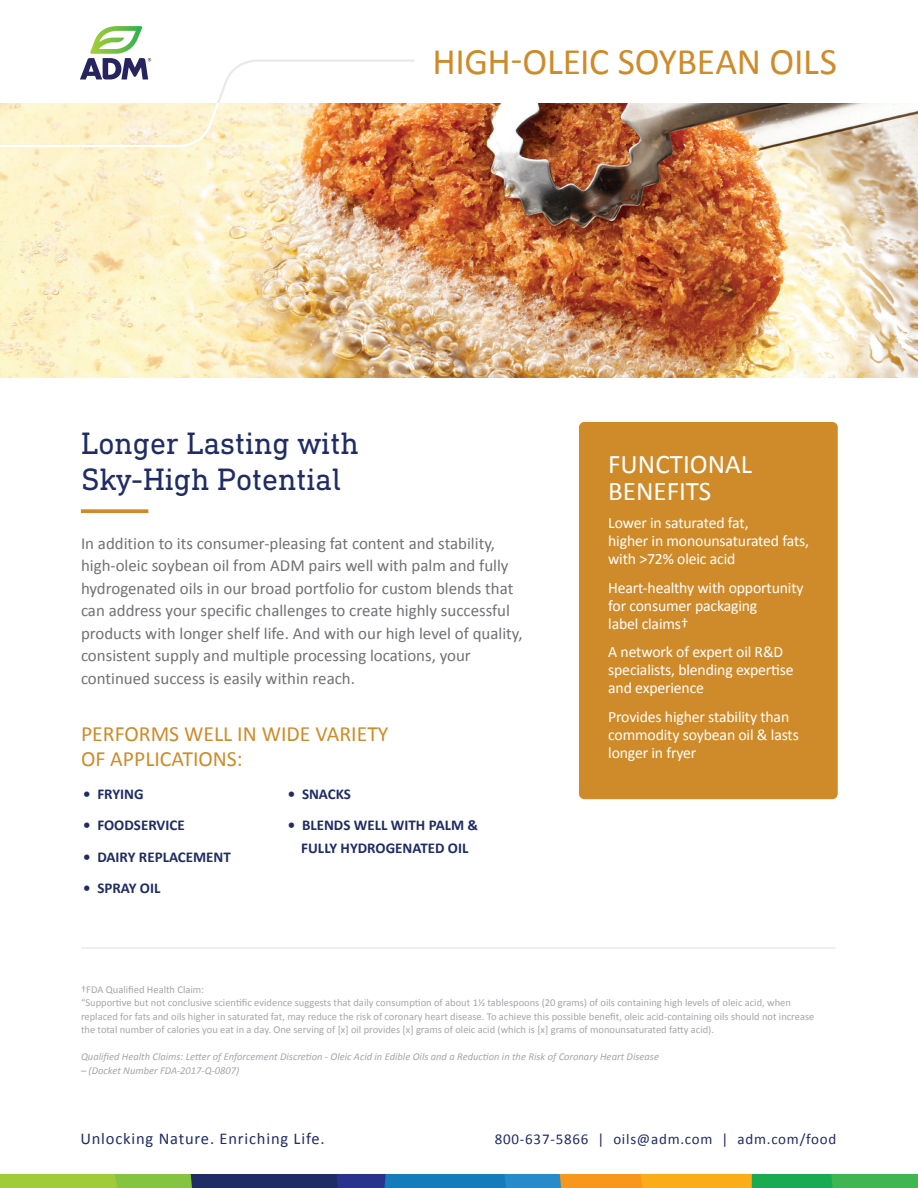
<style>
.page{position:relative;width:918px;height:1188px;background:#fff}
.page>*{position:absolute;margin:0;border:0;box-sizing:border-box;transform-origin:0 0}
.t1{font:37.5px "Calibri";letter-spacing:-.01em;color:#cf8b29}
.Headline_Blue{font:31.5px "DIN Next Slab Pro";color:#202c65}
.Callout_Headline_whi{font:27px/27px "Calibri";color:#fff}
.Subhead_color_14_5pt{font:21.75px "Calibri";color:#cf8b29}
.Body{font:16.8px/22.5px "Calibri";color:#717074}
.t2{font:16.5px "Calibri";letter-spacing:.05em;color:#202c65}
.Callout_body_white{font:15.75px/18px "Calibri";letter-spacing:-.01em;color:#fff}
.Body-2{font:700 15px "Calibri";color:#202c65}
.t3{font:15px "Calibri";letter-spacing:.05em;color:#202c65}
.Source{font:10.5px/13.5px "Calibri";color:#a6a6aa}
.Source-2{font:italic 10.5px "Calibri";color:#a6a6aa}
</style>
<div class="page">
<img style="left:0;top:103px;width:918px;height:275px">
<div style="left:579px;top:422px;width:259px;height:377px;background:#cf8b29;border-radius:5px"></div>
<svg style="left:0;top:1175px;width:918px;height:13px;background:#678e5d"></svg>
<svg style="left:81px;top:509px;width:67px;height:4px"></svg>
<svg style="left:0;top:26px;width:416px;height:122px"></svg>
<hr style="left:82px;top:947px;width:753px;height:2px;background:#ebebec">
<h1 class="t1" style="left:432px;top:38px;width:406px">HIGH-OLEIC SOYBEAN OILS</h1>
<p class="Headline_Blue" style="left:81px;top:425px;width:279px">Longer Lasting with</p>
<p class="Headline_Blue" style="left:81px;top:461px;width:262px">Sky-High Potential</p>
<p class="Body" style="left:81px;top:531px;width:443px">In addition to its consumer-pleasing fat content and stability, high-oleic soybean oil from ADM pairs well with palm and fully hydrogenated oils in our broad portfolio for custom blends that can address your specific challenges to create highly successful products with longer shelf life. And with our high level of quality, consistent supply and multiple processing locations, your continued success is easily within reach.</p>
<p class="Subhead_color_14_5pt" style="left:81px;top:720px;width:309px">PERFORMS WELL IN WIDE VARIETY</p>
<p class="Subhead_color_14_5pt" style="left:81px;top:746px;width:163px">OF APPLICATIONS:</p>
<p class="Body-2" style="left:83px;top:783px;width:62px">• FRYING</p>
<p class="Body-2" style="left:83px;top:814px;width:103px">• FOODSERVICE</p>
<p class="Body-2" style="left:83px;top:846px;width:149px">• DAIRY REPLACEMENT</p>
<p class="Body-2" style="left:83px;top:877px;width:79px">• SPRAY OIL</p>
<p class="Body-2" style="left:288px;top:783px;width:65px">• SNACKS</p>
<p class="Body-2" style="left:288px;top:814px;width:192px">• BLENDS WELL WITH PALM &amp;</p>
<p class="Body-2" style="left:301px;top:837px;width:169px">FULLY HYDROGENATED OIL</p>
<p class="Callout_Headline_whi" style="left:608px;top:449px;width:145px">FUNCTIONAL<br>BENEFITS</p>
<p class="Callout_body_white" style="left:608px;top:513px;width:202px">Lower in saturated fat,<br>higher in monounsaturated fats, with &gt;72% oleic acid</p>
<p class="Callout_body_white" style="left:608px;top:578px;width:197px">Heart-healthy with opportunity for consumer packaging</p>
<p class="Callout_body_white" style="left:608px;top:614px;width:82px">label claims†</p>
<p class="Callout_body_white" style="left:608px;top:642px;width:187px">A network of expert oil R&amp;D specialists, blending expertise and experience</p>
<p class="Callout_body_white" style="left:608px;top:707px;width:192px">Provides higher stability than commodity soybean oil &amp; lasts longer in fryer</p>
<p class="Source" style="left:81px;top:982px;width:125px">†FDA Qualified Health Claim:</p>
<p class="Source" style="left:81px;top:996px;width:735px">“Supportive but not conclusive scientific evidence suggests that daily consumption of about 1½ tablespoons (20 grams) of oils containing high levels of oleic acid, when replaced for fats and oils higher in saturated fat, may reduce the risk of coronary heart disease. To achieve this possible benefit, oleic acid-containing oils should not increase the total number of calories you eat in a day. One serving of [x] oil provides [x] grams of oleic acid (which is [x] grams of monounsaturated fatty acid).</p>
<p class="Source-2" style="left:81px;top:1050px;width:580px">Qualified Health Claims: Letter of Enforcement Discretion - Oleic Acid in Edible Oils and a Reduction in the Risk of Coronary Heart Disease</p>
<p class="Source-2" style="left:81px;top:1063px;width:160px">– (Docket Number FDA-2017-Q-0807)</p>
<h3 class="t2" style="left:80px;top:1128px;width:246px">Unlocking Nature. Enriching Life.</h3>
<h3 class="t3" style="left:495px;top:1129px;width:343px">800-637-5866 | oils@adm.com | adm.com/food</h3>
</div>
